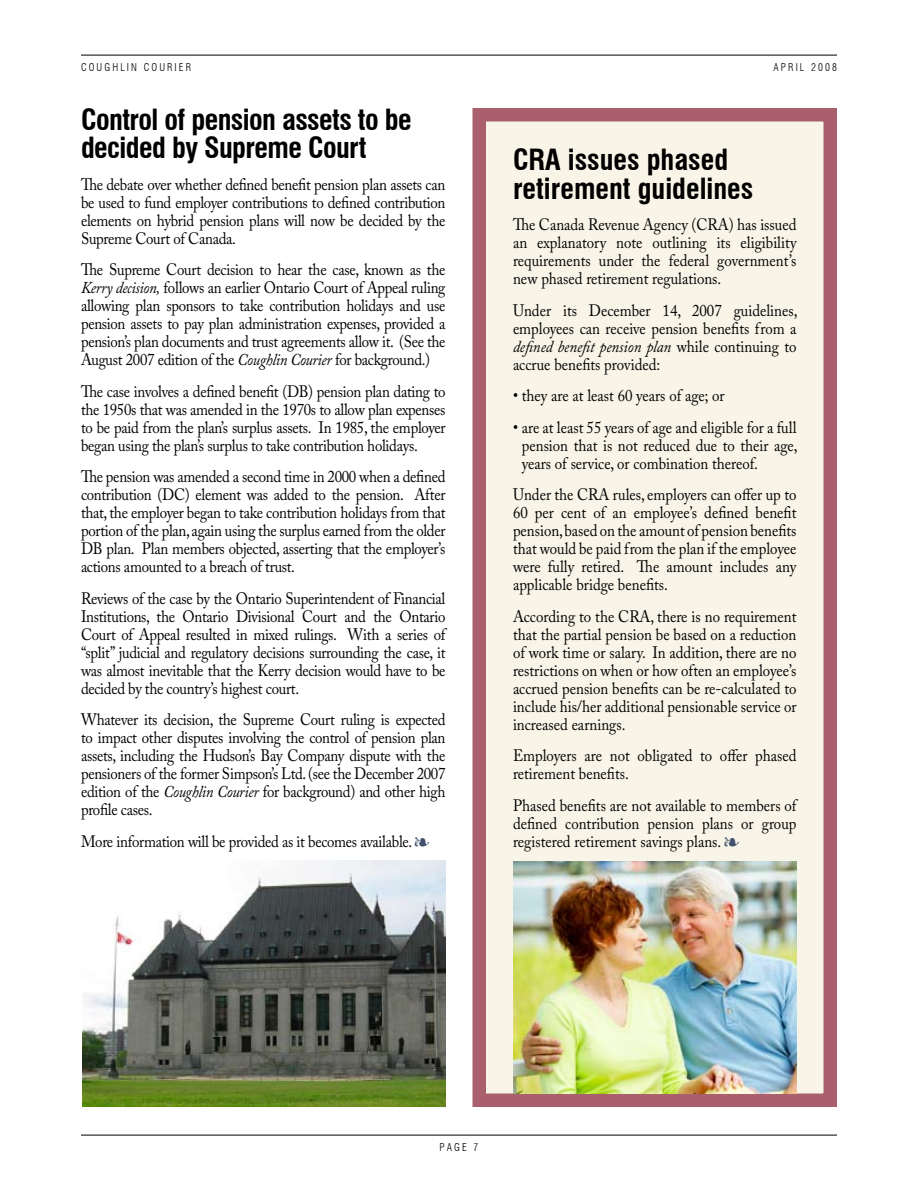
<style>
.page{position:relative;width:918px;height:1188px;background:#fff}
.page>*{position:absolute;margin:0;border:0;box-sizing:border-box;transform-origin:0 0}
.t1{font:700 condensed 28.5px/28.5px "Swiss 721 BT";letter-spacing:-.02em;color:#000}
.t2{font:700 condensed 28.5px/28.5px "Swiss 721 BT";color:#000}
.t3{font:16.5px/18px "Adobe Caslon Pro";letter-spacing:-.01em;color:#000;text-align:justify;scale:.9 1}
.t4{font:300 condensed 10.5px "Swiss 721 BT";letter-spacing:.2em;color:#000}
.s1{font-style:italic}
.s2{color:#42526d}
</style>
<div class="page">
<hr style="left:81px;top:1135px;width:756px;height:1px;background:#000">
<hr style="left:81px;top:55px;width:756px;height:1px;background:#000">
<div style="left:479px;top:115px;width:351px;height:985px;background:#f8f4e7"></div>
<div style="left:472px;top:108px;width:365px;height:999px;border:14px solid #a95f6c"></div>
<img style="left:513px;top:862px;width:283px;height:232px">
<img style="left:82px;top:860px;width:364px;height:247px">
<p class="t4" style="left:81px;top:61px;width:112px">COUGHLIN COURIER</p>
<p class="t4" style="left:774px;top:61px;width:65px">APRIL 2008</p>
<h1 class="t1" style="left:81px;top:105px;width:332px">Control of pension assets to be decided by Supreme Court</h1>
<p class="t3" style="left:81px;top:175px;width:406px">The debate over whether defined benefit pension plan assets can be used to fund employer contributions to defined contribution elements on hybrid pension plans will now be decided by the Supreme Court of Canada.</p>
<p class="t3" style="left:81px;top:260px;width:407px">The Supreme Court decision to hear the case, known as the <span class="s1">Kerry decision,</span> follows an earlier Ontario Court of Appeal ruling allowing plan sponsors to take contribution holidays and use pension assets to pay plan administration expenses, provided a pension’s plan documents and trust agreements allow it. (See the August 2007 edition of the <span class="s1">Coughlin Courier</span> for background.)</p>
<p class="t3" style="left:81px;top:382px;width:407px">The case involves a defined benefit (DB) pension plan dating to the 1950s that was amended in the 1970s to allow plan expenses to be paid from the plan’s surplus assets. In 1985, the employer began using the plan’s surplus to take contribution holidays.</p>
<p class="t3" style="left:81px;top:467px;width:407px">The pension was amended a second time in 2000 when a defined contribution (DC) element was added to the pension. After that, the employer began to take contribution holidays from that portion of the plan, again using the surplus earned from the older DB plan. Plan members objected, asserting that the employer’s actions amounted to a breach of trust.</p>
<p class="t3" style="left:81px;top:589px;width:407px">Reviews of the case by the Ontario Superintendent of Financial Institutions, the Ontario Divisional Court and the Ontario Court of Appeal resulted in mixed rulings. With a series of “split” judicial and regulatory decisions surrounding the case, it was almost inevitable that the Kerry decision would have to be decided by the country’s highest court.</p>
<p class="t3" style="left:81px;top:710px;width:407px">Whatever its decision, the Supreme Court ruling is expected to impact other disputes involving the control of pension plan assets, including the Hudson’s Bay Company dispute with the pensioners of the former Simpson’s Ltd. (see the December 2007 edition of the <span class="s1">Coughlin Courier</span> for background) and other high profile cases.</p>
<p class="t3" style="left:81px;top:832px;width:388px">More information will be provided as it becomes available. <span class="s2">▪</span></p>
<h1 class="t2" style="left:513px;top:146px;width:242px">CRA issues phased retirement guidelines</h1>
<p class="t3" style="left:513px;top:215px;width:317px">The Canada Revenue Agency (CRA) has issued an explanatory note outlining its eligibility requirements under the federal government’s new phased retirement regulations.</p>
<p class="t3" style="left:513px;top:301px;width:318px">Under its December 14, 2007 guidelines, employees can receive pension benefits from a <span class="s1">defined benefit pension plan</span> while continuing to accrue benefits provided:</p>
<p class="t3" style="left:513px;top:386px;width:237px">• they are at least 60 years of age; or</p>
<p class="t3" style="left:522px;top:418px;width:308px;text-indent:-9px">• are at least 55 years of age and eligible for a full pension that is not reduced due to their age, years of service, or combination thereof.</p>
<p class="t3" style="left:513px;top:485px;width:317px">Under the CRA rules, employers can offer up to 60 per cent of an employee’s defined benefit pension, based on the amount of pension benefits that would be paid from the plan if the employee were fully retired. The amount includes any applicable bridge benefits.</p>
<p class="t3" style="left:513px;top:607px;width:317px">According to the CRA, there is no requirement that the partial pension be based on a reduction of work time or salary. In addition, there are no restrictions on when or how often an employee’s accrued pension benefits can be re-calculated to include his/her additional pensionable service or increased earnings.</p>
<p class="t3" style="left:513px;top:746px;width:316px">Employers are not obligated to offer phased retirement benefits.</p>
<p class="t3" style="left:513px;top:796px;width:317px">Phased benefits are not available to members of defined contribution pension plans or group registered retirement savings plans. <span class="s2">▪</span></p>
<p class="t4" style="left:440px;top:1141px;width:40px">PAGE 7</p>
</div>
